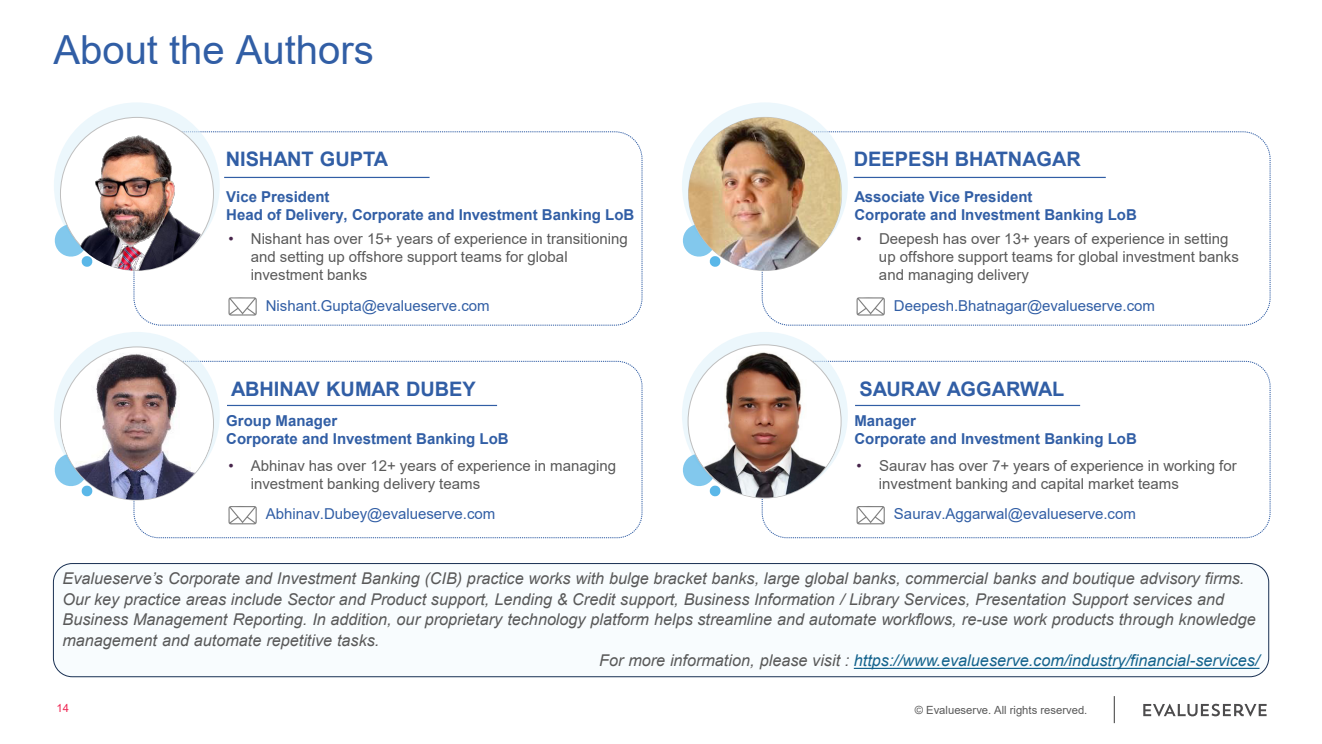
<style>
.page{position:relative;width:1322px;height:744px;background:#fff}
.page>*{position:absolute;margin:0;border:0;box-sizing:border-box;transform-origin:0 0}
.t1{font:40px "Arial";color:#315ea5}
.t2{font:700 20px "Arial";color:#315ea5}
.t3{font:italic 16.25px "Arial";color:#595959}
.t4{font:italic 16.25px "Arial";color:#14638d}
.t5{font:15px/18px "Arial";color:#595959}
.t6{font:700 15px/18px "Arial";color:#315ea5}
.t7{font:15px "Arial";color:#315ea5}
.t8{font:11.25px "Arial";color:#595959}
.t9{font:11.25px "Arial";color:#ee2653}
.s1{color:#47254b}
.s2{color:#595959}
</style>
<div class="page">
<hr style="left:1113px;top:696px;width:2px;height:27px;background:#595959">
<div style="left:134px;top:132px;width:508px;height:193px;border:1px dashed #315ea5;border-radius:27px"></div>
<hr style="left:224px;top:177px;width:205px;height:1px;background:#315ea5">
<svg style="left:54px;top:102px;width:166px;height:166px;background:#eaf5f9"></svg>
<svg style="left:55px;top:224px;width:20px;height:33px"></svg>
<div style="left:60px;top:117px;width:153px;height:153px;background:#fff;border-radius:50%"></div>
<img style="left:75px;top:132px;width:127px;height:138px">
<svg style="left:228px;top:297px;width:29px;height:18px"></svg>
<div style="left:134px;top:361px;width:508px;height:176px;border:1px dashed #315ea5;border-radius:25px"></div>
<hr style="left:227px;top:405px;width:270px;height:1px;background:#315ea5">
<svg style="left:54px;top:332px;width:166px;height:166px;background:#ebf4f9"></svg>
<svg style="left:55px;top:457px;width:6px;height:26px"></svg>
<svg style="left:228px;top:506px;width:29px;height:18px"></svg>
<div style="left:762px;top:132px;width:508px;height:193px;border:1px dashed #315ea5;border-radius:27px"></div>
<hr style="left:853px;top:177px;width:252px;height:1px;background:#315ea5">
<svg style="left:682px;top:102px;width:166px;height:166px;background:#eaf4f8"></svg>
<svg style="left:683px;top:224px;width:38px;height:43px"></svg>
<svg style="left:856px;top:297px;width:29px;height:18px"></svg>
<div style="left:762px;top:361px;width:508px;height:176px;border:1px dashed #315ea5;border-radius:25px"></div>
<hr style="left:855px;top:405px;width:225px;height:1px;background:#315ea5">
<svg style="left:682px;top:332px;width:166px;height:166px;background:#e9f3f7"></svg>
<svg style="left:683px;top:456px;width:7px;height:27px"></svg>
<svg style="left:856px;top:506px;width:29px;height:18px"></svg>
<img style="left:690px;top:348px;width:150px;height:149px">
<img style="left:61px;top:350px;width:151px;height:149px">
<div style="left:53px;top:563px;width:1215px;height:113px;background:#f8fcfe;border-radius:19px"></div>
<div style="left:53px;top:563px;width:1216px;height:114px;border:1px solid #182f52;border-radius:19px"></div>
<svg style="left:854px;top:667px;width:405px;height:1px"></svg>
<img style="left:688px;top:117px;width:153px;height:153px;border-radius:76px">
<svg style="left:1143px;top:703px;width:123px;height:13px"></svg>
<h1 class="t1" style="left:53px;top:23px;width:322px">About the Authors</h1>
<p class="t2" style="left:226px;top:145px;width:164px">NISHANT GUPTA</p>
<p class="t6" style="left:226px;top:187px;width:410px">Vice President<br>Head of Delivery, Corporate and Investment Banking LoB</p>
<p class="t5" style="left:251px;top:230px;width:378px;text-indent:-22px"><span class="s1">•</span> Nishant has over 15+ years of experience in transitioning and setting up offshore support teams for global investment banks</p>
<p class="t7" style="left:266px;top:295px;width:225px">Nishant.Gupta@evalueserve.com</p>
<p class="t2" style="left:231px;top:374px;width:246px">ABHINAV KUMAR DUBEY</p>
<p class="t6" style="left:226px;top:411px;width:284px">Group Manager<br>Corporate and Investment Banking LoB</p>
<p class="t5" style="left:251px;top:456px;width:367px;text-indent:-22px"><span class="s1">•</span> Abhinav has over 12+ years of experience in managing investment banking delivery teams</p>
<p class="t7" style="left:266px;top:503px;width:231px">Abhinav.Dubey@evalueserve.com</p>
<p class="t2" style="left:854px;top:145px;width:228px">DEEPESH BHATNAGAR</p>
<p class="t6" style="left:854px;top:187px;width:284px">Associate Vice President<br>Corporate and Investment Banking LoB</p>
<p class="t5" style="left:879px;top:230px;width:361px;text-indent:-22px"><span class="s1">•</span> Deepesh has over 13+ years of experience in setting up offshore support teams for global investment banks and managing delivery</p>
<p class="t7" style="left:894px;top:295px;width:263px">Deepesh.Bhatnagar@evalueserve.com</p>
<p class="t2" style="left:859px;top:374px;width:207px">SAURAV AGGARWAL</p>
<p class="t6" style="left:854px;top:411px;width:284px">Manager<br>Corporate and Investment Banking LoB</p>
<p class="t5" style="left:879px;top:456px;width:359px;text-indent:-22px"><span class="s1">•</span> Saurav has over 7+ years of experience in working for investment banking and capital market teams</p>
<p class="t7" style="left:894px;top:503px;width:244px">Saurav.Aggarwal@evalueserve.com</p>
<p class="t3" style="left:63px;top:568px;width:1183px">Evalueserve’s Corporate and Investment Banking (CIB) practice works with bulge bracket banks, large global banks, commercial banks and boutique advisory firms.</p>
<p class="t3" style="left:63px;top:588px;width:1163px">Our key practice areas include Sector and Product support, Lending &amp; Credit support, Business Information / Library Services, Presentation Support services and</p>
<p class="t3" style="left:63px;top:609px;width:1195px">Business Management Reporting. In addition, our proprietary technology platform helps streamline and automate workflows, re-use work products through knowledge</p>
<p class="t3" style="left:63px;top:629px;width:318px">management and automate repetitive tasks.</p>
<p class="t4" style="left:599px;top:650px;width:662px"><span class="s2">For more information, please visit :</span> https://www.evalueserve.com/industry/financial-services/</p>
<p class="t9" style="left:56px;top:699px;width:14px">14</p>
<p class="t8" style="left:915px;top:702px;width:174px">© Evalueserve. All rights reserved.</p>
</div>
